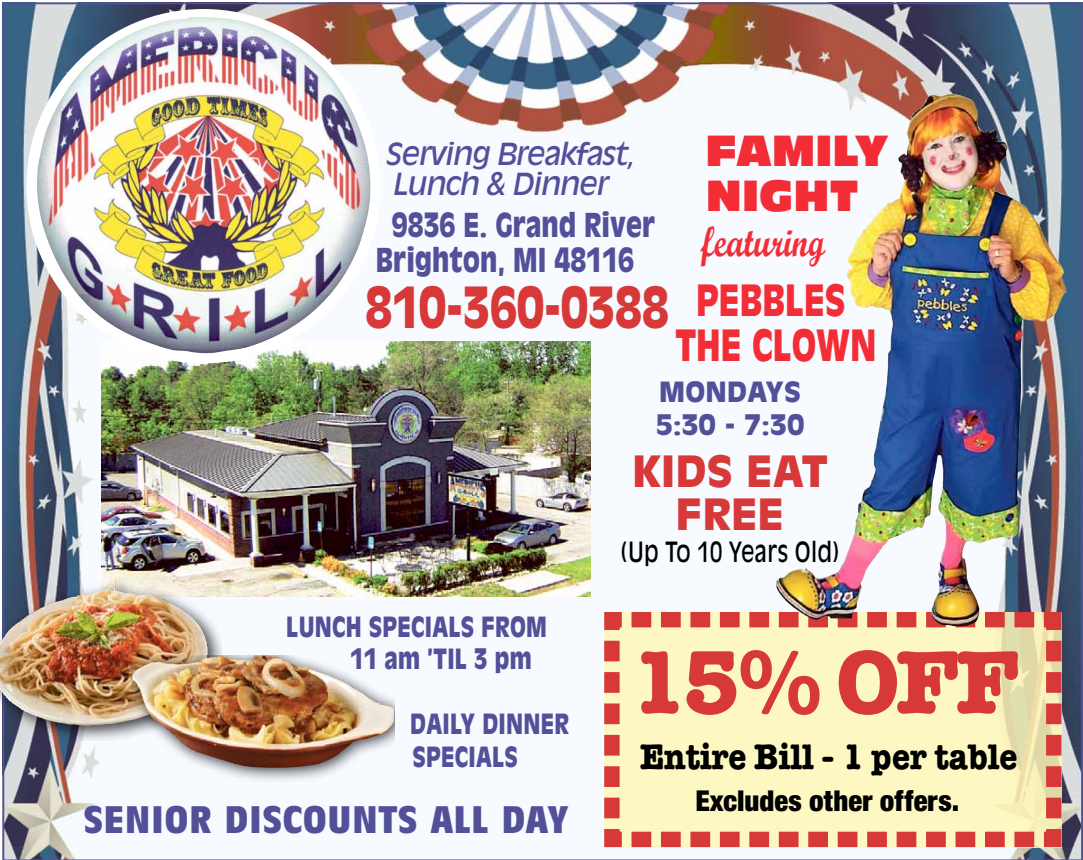
<style>
.page{position:relative;width:1083px;height:860px;background:#fff}
.page>*{position:absolute;margin:0;border:0;box-sizing:border-box;transform-origin:0 0}
.t1{font:700 89.75px "American Typewriter";color:#d73938}
.t2{font:900 55px "Antique Olive";color:#d73938;scale:.8 1}
.t3{font:900 42.5px/45px "Antique Olive";color:#f32d35;text-align:center;scale:.8 1}
.t4{font:42.5px/45px "Antique Olive Nord";color:#f32d35;scale:.8 1}
.t5{font:900 42.5px/42.5px "Antique Olive";color:#d73938}
.t6{font:42.5px "Script MT Bold";color:#f32d35;scale:.8 1}
.t7{font:700 condensed 37.5px "Antique Olive";letter-spacing:.025em;color:#525098;scale:1.25 1}
.t8{font:700 36px "American Typewriter";color:#000;scale:.9 1}
.t9{font:900 32.5px/35px "Antique Olive";color:#525098;scale:.8 1}
.t10{font:900 condensed 30.75px "Sans";color:#000}
.t11{font:italic 30px/30px "Antique Olive";letter-spacing:-.03em;color:#525098}
.t12{font:900 27.5px/32.5px "Antique Olive";letter-spacing:.01em;color:#525098;scale:.8 1}
.t13{font:900 27.5px/32.5px "Antique Olive";letter-spacing:.01em;color:#525098}
.t14{font:27.5px "Antique Olive";letter-spacing:.01em;color:#000;scale:.8 1}
</style>
<div class="page">
<img style="left:5px;top:5px;width:1074px;height:851px">
<img style="left:101px;top:341px;width:489px;height:255px">
<div style="left:26px;top:9px;width:354px;height:354px;background:#fff;border-radius:50%"></div>
<img style="left:37px;top:17px;width:333px;height:337px">
<div style="left:0;top:578px;width:222px;height:162px;background:#000;opacity:.75"></div>
<img style="left:0;top:578px;width:150px;height:148px">
<div style="left:131px;top:655px;width:263px;height:128px;background:#000;opacity:.75"></div>
<img style="left:132px;top:655px;width:251px;height:112px">
<svg style="left:596px;top:604px;width:473px;height:250px;background:#f3ddb2"></svg>
<img style="left:776px;top:94px;width:174px;height:526px">
<h3 class="t4" style="left:706px;top:127px;width:229px">FAMILY<br>NIGHT</h3>
<h3 class="t6" style="left:701px;top:215px;width:156px">featuring</h3>
<h3 class="t3" style="left:675px;top:276px;width:247px">PEBBLES<br>TH E CLOWN</h3>
<p class="t13" style="left:656px;top:374px;width:150px">MONDAYS<br>5:30 - 7:30</p>
<h3 class="t5" style="left:676px;top:448px;width:153px;text-indent:-44px">KIDS EAT<br>FREE</h3>
<p class="t14" style="left:620px;top:535px;width:275px">(Up To 10 Years Old)</p>
<p class="t11" style="left:385px;top:139px;width:251px">Serving Breakfast,<br>Lunch &amp; Dinner</p>
<p class="t9" style="left:376px;top:206px;width:350px;text-indent:16px">9836 E. GRAND RIVER<br>BRIGHTON, MI 48116</p>
<h2 class="t2" style="left:365px;top:274px;width:381px">810-360-0388</h2>
<p class="t12" style="left:350px;top:609px;width:244px;text-indent:-64px">LUNCH SPECIALS FROM<br>11 AM ’TIL 3 PM</p>
<p class="t12" style="left:410px;top:706px;width:200px">DAILY DINNER<br>SPECIALS</p>
<h3 class="t7" style="left:84px;top:798px;width:388px">SENIOR DISCOUNTS ALL DAY</h3>
<h1 class="t1" style="left:628px;top:629px;width:394px">15% OFF</h1>
<h3 class="t8" style="left:640px;top:735px;width:421px">Entire Bill - 1 per table</h3>
<p class="t10" style="left:695px;top:782px;width:265px">Excludes other offers.</p>
</div>
